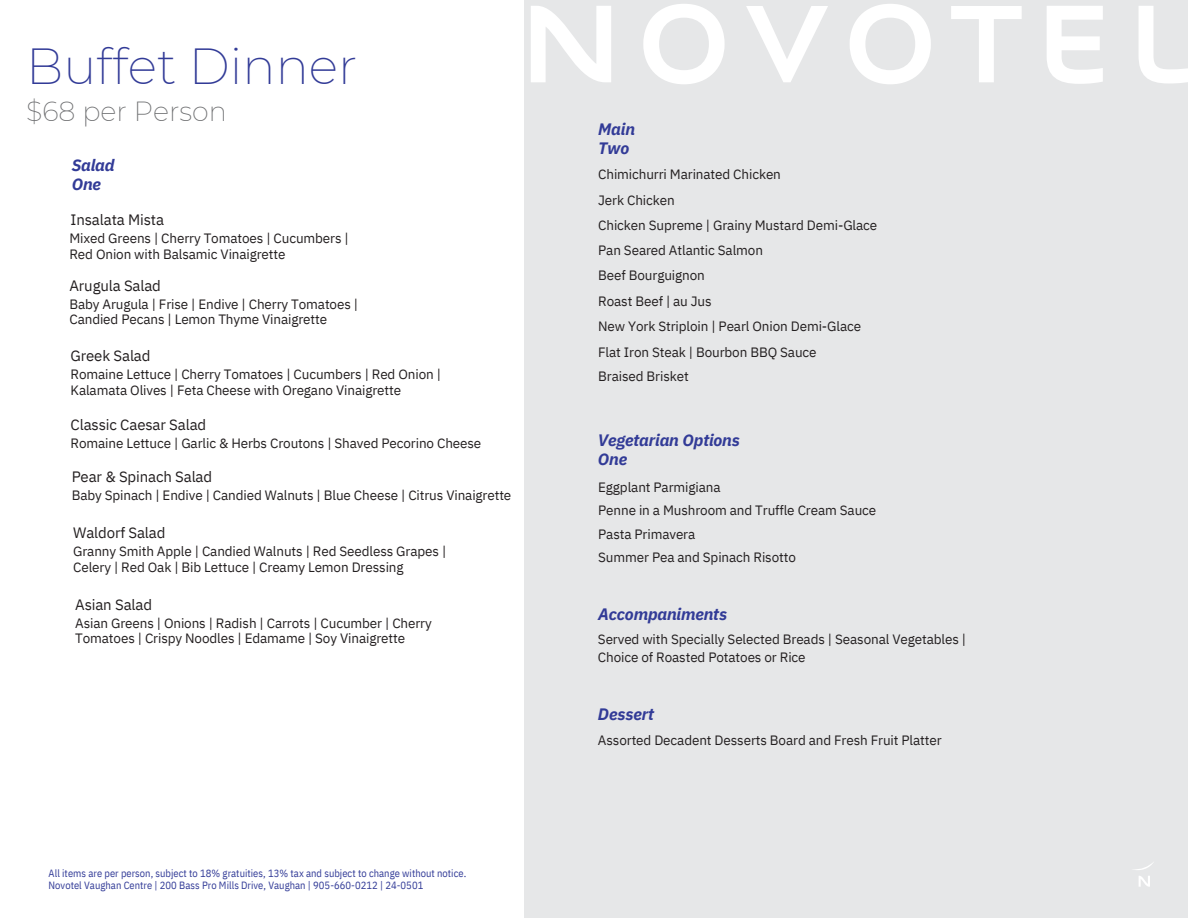
<style>
.page{position:relative;width:1188px;height:918px;background:#fff}
.page>*{position:absolute;margin:0;border:0;box-sizing:border-box;transform-origin:0 0}
.t1{font:200 49.5px "Montserrat";color:#323b97}
.t2{font:200 27px "Montserrat";color:#6d6e70}
.t3{font:italic 700 16.5px/19.2px "IBM Plex Sans";letter-spacing:-.01em;color:#323b97}
.t4{font:15px "IBM Plex Sans";letter-spacing:-.01em;color:#231f20}
.t5{font:13.5px/25.3px "IBM Plex Sans";letter-spacing:-.01em;color:#231f20}
.t6{font:10.5px "IBM Plex Sans Cond";letter-spacing:.005em;color:#323b97}
</style>
<div class="page">
<div style="left:525px;top:0;width:663px;height:918px;background:#e6e7e8"></div>
<svg style="left:1134px;top:863px;width:19px;height:24px"></svg>
<svg style="left:531px;top:6px;width:80px;height:76px"></svg>
<svg style="left:643px;top:4px;width:82px;height:80px"></svg>
<svg style="left:746px;top:6px;width:82px;height:76px"></svg>
<svg style="left:850px;top:4px;width:81px;height:80px"></svg>
<svg style="left:951px;top:6px;width:71px;height:76px"></svg>
<svg style="left:1047px;top:6px;width:56px;height:78px"></svg>
<svg style="left:1139px;top:55px;width:49px;height:28px"></svg>
<h3 class="t1" style="left:26px;top:36px;width:333px">Buffet Dinner</h3>
<h3 class="t2" style="left:26px;top:95px;width:202px">$68 per Person</h3>
<h3 class="t3" style="left:72px;top:155px;width:44px">Salad<br>One</h3>
<h2 class="t4" style="left:71px;top:210px;width:95px">Insalata Mista</h2>
<h4 class="t5" style="left:69px;top:230px;width:281px;line-height:15.8px">Mixed Greens | Cherry Tomatoes | Cucumbers |<br>Red Onion with Balsamic Vinaigrette</h4>
<p class="t5" style="left:69px;top:296px;width:290px;line-height:15.8px">Baby Arugula | Frise | Endive | Cherry Tomatoes |<br>Candied Pecans | Lemon Thyme Vinaigrette</p>
<h4 class="t4" style="left:69px;top:276px;width:93px">Arugula Salad</h4>
<h4 class="t4" style="left:71px;top:346px;width:81px">Greek Salad</h4>
<h4 class="t3" style="left:598px;top:119px;width:38px">Main<br>Two</h4>
<h4 class="t5" style="left:598px;top:161px;width:281px">Chimichurri Marinated Chicken<br>Jerk Chicken<br>Chicken Supreme | Grainy Mustard Demi-Glace<br>Pan Seared Atlantic Salmon<br>Beef Bourguignon<br>Roast Beef | au Jus<br>New York Striploin | Pearl Onion Demi-Glace<br>Flat Iron Steak | Bourbon BBQ Sauce</h4>
<h3 class="t5" style="left:71px;top:361px;width:372px">Romaine Lettuce | Cherry Tomatoes | Cucumbers | Red Onion |</h3>
<h4 class="t5" style="left:598px;top:364px;width:92px">Braised Brisket</h4>
<h3 class="t5" style="left:71px;top:377px;width:332px">Kalamata Olives | Feta Cheese with Oregano Vinaigrette</h3>
<h3 class="t4" style="left:71px;top:415px;width:137px">Classic Caesar Salad</h3>
<h4 class="t5" style="left:71px;top:430px;width:412px">Romaine Lettuce | Garlic &amp; Herbs Croutons | Shaved Pecorino Cheese</h4>
<h2 class="t5" style="left:72px;top:482px;width:441px">Baby Spinach | Endive | Candied Walnuts | Blue Cheese | Citrus Vinaigrette</h2>
<h4 class="t4" style="left:72px;top:467px;width:142px">Pear &amp; Spinach Salad</h4>
<h4 class="t4" style="left:73px;top:522px;width:94px">Waldorf Salad</h4>
<p class="t5" style="left:73px;top:544px;width:375px;line-height:15.8px">Granny Smith Apple | Candied Walnuts | Red Seedless Grapes |<br>Celery | Red Oak | Bib Lettuce | Creamy Lemon Dressing</p>
<h3 class="t4" style="left:75px;top:595px;width:78px">Asian Salad</h3>
<h2 class="t5" style="left:75px;top:615px;width:358px;line-height:15.8px">Asian Greens | Onions | Radish | Carrots | Cucumber | Cherry<br>Tomatoes | Crispy Noodles | Edamame | Soy Vinaigrette</h2>
<h1 class="t6" style="left:49px;top:866px;width:419px">All items are per person, subject to 18% gratuities, 13% tax and subject to change without notice.</h1>
<h2 class="t6" style="left:49px;top:878px;width:376px">Novotel Vaughan Centre | 200 Bass Pro Mills Drive, Vaughan | 905-660-0212 | 24-0501</h2>
<h2 class="t3" style="left:598px;top:430px;width:144px">Vegetarian Options<br>One</h2>
<h4 class="t5" style="left:598px;top:475px;width:280px;line-height:23.7px">Eggplant Parmigiana<br>Penne in a Mushroom and Truffle Cream Sauce<br>Pasta Primavera<br>Summer Pea and Spinach Risotto</h4>
<h3 class="t3" style="left:598px;top:604px;width:130px">Accompaniments</h3>
<h4 class="t5" style="left:598px;top:630px;width:370px;line-height:18px">Served with Specially Selected Breads | Seasonal Vegetables |<br>Choice of Roasted Potatoes or Rice</h4>
<h4 class="t3" style="left:598px;top:705px;width:58px">Dessert</h4>
<h3 class="t5" style="left:598px;top:727px;width:345px">Assorted Decadent Desserts Board and Fresh Fruit Platter</h3>
</div>
